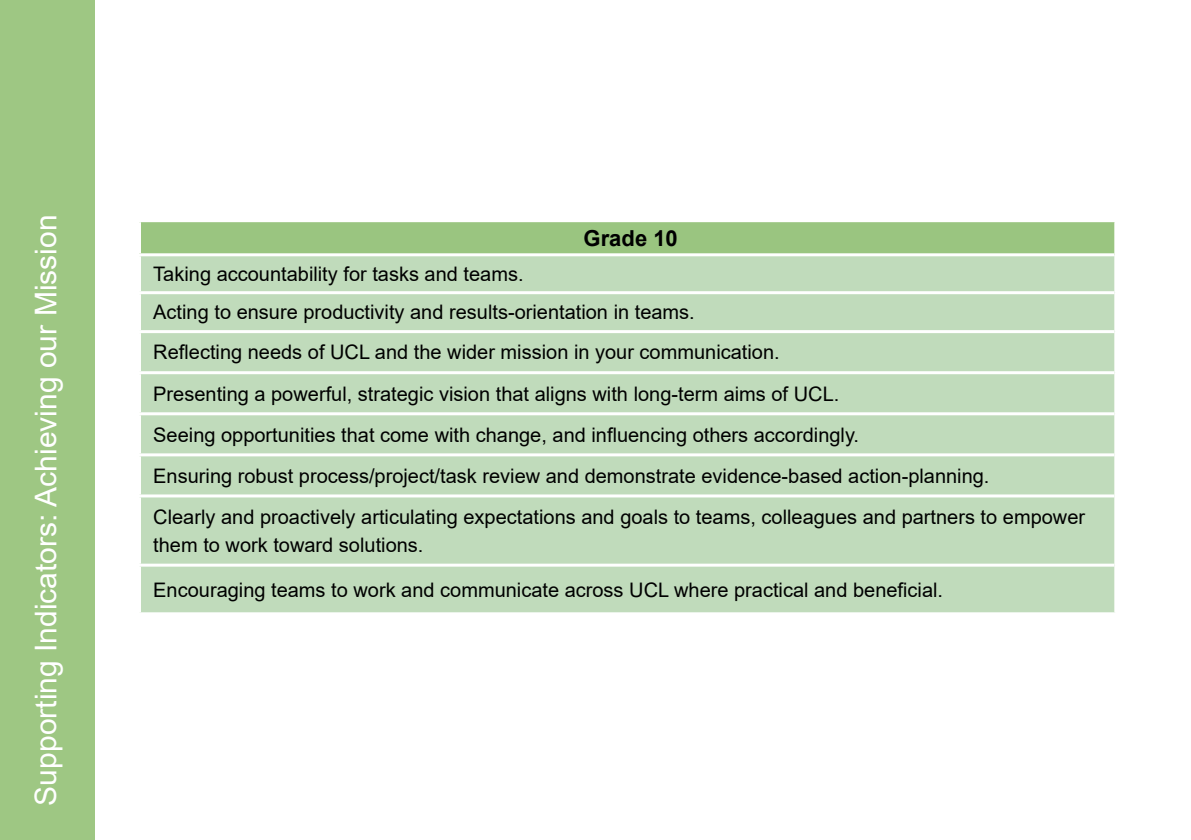
<style>
.page{position:relative;width:1191px;height:840px;background:#fff}
.page>*{position:absolute;margin:0;border:0;box-sizing:border-box;transform-origin:0 0}
.t1{font:30px "Arial";color:#fff}
.t2{font:700 22px "Arial";color:#000}
.t3{font:20px/40.4px "Arial";color:#000}
</style>
<div class="page">
<div style="left:139px;top:220px;width:976px;height:35px;background:#9ac580"></div>
<div style="left:141px;top:256px;width:973px;height:356px;background:#c0dbbb"></div>
<hr style="left:1114px;top:222px;width:2px;height:33px;background:#fff">
<hr style="left:138px;top:219px;width:978px;height:3px;background:#fff">
<hr style="left:138px;top:222px;width:3px;height:31px;background:#fff">
<hr style="left:138px;top:253px;width:976px;height:3px;background:#fff">
<hr style="left:138px;top:291px;width:976px;height:3px;background:#fff">
<hr style="left:138px;top:330px;width:976px;height:3px;background:#fff">
<hr style="left:138px;top:371px;width:976px;height:3px;background:#fff">
<hr style="left:138px;top:412px;width:976px;height:3px;background:#fff">
<hr style="left:138px;top:453px;width:976px;height:3px;background:#fff">
<hr style="left:138px;top:494px;width:976px;height:3px;background:#fff">
<hr style="left:138px;top:563px;width:976px;height:3px;background:#fff">
<div style="left:0;top:0;width:95px;height:839px;background:#9ec783"></div>
<h1 class="t1" style="left:25px;top:805px;width:592px;rotate:-90deg">Supporting Indicators: Achieving our Mission</h1>
<p class="t2" style="left:583px;top:222px;width:96px">Grade 10</p>
<p class="t3" style="left:153px;top:253px;width:933px">Taking accountability for tasks and teams.<br>Acting to ensure productivity and results-orientation in teams.<br>Reflecting needs of UCL and the wider mission in your communication.<br>Presenting a powerful, strategic vision that aligns with long-term aims of UCL.<br>Seeing opportunities that come with change, and influencing others accordingly.<br>Ensuring robust process/project/task review and demonstrate evidence-based action-planning.<br>Clearly and proactively articulating expectations and goals to teams, colleagues and partners to empower</p>
<p class="t3" style="left:153px;top:524px;width:272px">them to work toward solutions.</p>
<p class="t3" style="left:153px;top:569px;width:791px">Encouraging teams to work and communicate across UCL where practical and beneficial.</p>
</div>
